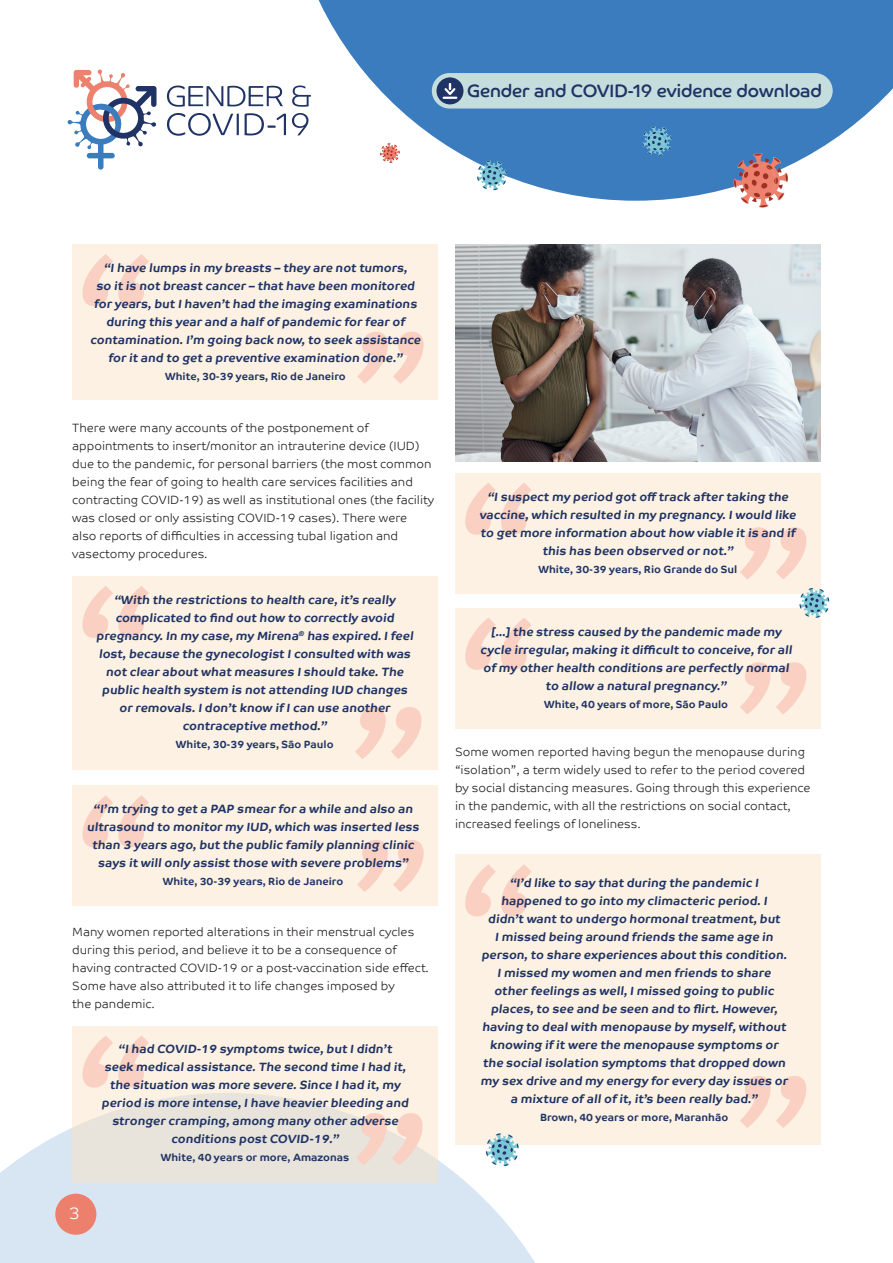
<style>
.page{position:relative;width:893px;height:1263px;background:#fff}
.page>*{position:absolute;margin:0;border:0;box-sizing:border-box;transform-origin:0 0}
.t1{font:18px "Co Headline";color:#1f3365}
.t2{font:300 16.5px "Co Headline";color:#fff}
.t3{font:700 12px/18px "Co Text";color:#1f3365;text-align:center}
.t4{font:300 12px/18px "Co Text";color:#231f20}
.t5{font:700 10.5px "Co Text";color:#1f3365}
</style>
<div class="page">
<svg style="left:285px;top:0;width:608px;height:201px;fill:#3b7cbf"></svg>
<svg style="left:733px;top:153px;width:55px;height:55px"></svg>
<svg style="left:380px;top:143px;width:20px;height:20px"></svg>
<svg style="left:642px;top:126px;width:30px;height:30px"></svg>
<svg style="left:477px;top:160px;width:30px;height:30px"></svg>
<svg style="left:0;top:1128px;width:535px;height:135px;background:#dde8f3"></svg>
<svg style="left:167px;top:86px;width:116px;height:21px"></svg>
<svg style="left:292px;top:86px;width:19px;height:21px"></svg>
<svg style="left:167px;top:113px;width:72px;height:23px"></svg>
<svg style="left:245px;top:113px;width:41px;height:22px"></svg>
<svg style="left:292px;top:113px;width:16px;height:22px"></svg>
<svg style="left:67px;top:69px;width:89px;height:101px"></svg>
<div style="left:432px;top:73px;width:401px;height:36px;background:#c6ddde;border-radius:18px"></div>
<div style="left:436px;top:77px;width:27px;height:27px;background:#1f3365;border-radius:50%"></div>
<svg style="left:442px;top:83px;width:16px;height:16px"></svg>
<div style="left:55px;top:1194px;width:41px;height:41px;background:#ed806c;border-radius:50%"></div>
<img style="left:455px;top:244px;width:366px;height:217px">
<div style="left:72px;top:244px;width:366px;height:156px;background:#fcf1e2"></div>
<svg style="left:82px;top:254px;width:67px;height:52px"></svg>
<svg style="left:357px;top:332px;width:67px;height:52px"></svg>
<div style="left:72px;top:786px;width:366px;height:120px;background:#fcf1e2"></div>
<svg style="left:82px;top:795px;width:67px;height:52px"></svg>
<svg style="left:357px;top:840px;width:67px;height:52px"></svg>
<div style="left:72px;top:1026px;width:366px;height:156px;background:linear-gradient(to bottom,#fff4e4,#e4e1db)"></div>
<svg style="left:82px;top:1035px;width:67px;height:52px;background:#fae0d1"></svg>
<svg style="left:356px;top:1113px;width:67px;height:52px;background:#f3dbcf"></svg>
<div style="left:455px;top:473px;width:366px;height:120px;background:#fcf1e2"></div>
<svg style="left:465px;top:483px;width:66px;height:52px"></svg>
<svg style="left:740px;top:527px;width:66px;height:52px"></svg>
<div style="left:455px;top:608px;width:366px;height:120px;background:#fcf1e2"></div>
<svg style="left:465px;top:618px;width:66px;height:52px"></svg>
<svg style="left:740px;top:662px;width:66px;height:52px"></svg>
<div style="left:455px;top:855px;width:366px;height:290px;background:#fcf1e2"></div>
<svg style="left:465px;top:864px;width:67px;height:52px"></svg>
<svg style="left:740px;top:1076px;width:66px;height:52px"></svg>
<div style="left:72px;top:576px;width:366px;height:194px;background:#fcf1e2"></div>
<svg style="left:82px;top:586px;width:67px;height:52px"></svg>
<svg style="left:355px;top:707px;width:67px;height:52px"></svg>
<svg style="left:799px;top:588px;width:30px;height:30px"></svg>
<svg style="left:486px;top:1133px;width:33px;height:33px"></svg>
<h1 class="t1" style="left:467px;top:81px;width:356px">Gender and COVID-19 evidence download</h1>
<p class="t3" style="left:90px;top:259px;width:335px">“Ihave lumps in my breasts – they are not tumors,<br>so it is not breast cancer – that have been monitored for years,but Ihaven’t had the imaging examinations during this year and a half of pandemic for fear of contamination.I’m going back now,to seek assistance for it and to get a preventive examination done.”</p>
<p class="t5" style="left:165px;top:370px;width:182px">White, 30-39 years, Rio de Janeiro</p>
<p class="t4" style="left:72px;top:419px;width:363px">There were many accounts of the postponement of appointments to insert/monitor an intrauterine device (IUD) due to the pandemic, for personal barriers (the most common being the fear of going to health care services facilities and contracting COVID-19) as well as institutional ones (the facility was closed or only assisting COVID-19 cases). There were also reports of difficulties in accessing tubal ligation and vasectomy procedures.</p>
<p class="t3" style="left:96px;top:590px;width:321px">“With the restrictions to health care,it’s really complicated to find out how to correctly avoid pregnancy.In my case,my Mirena<sup>®</sup> has expired.Ifeel lost,because the gynecologist Iconsulted with was not clear about what measures Ishould take.The public health system is not attending IUD changes or removals.Idon’t know if Ican use another contraceptive method.”</p>
<p class="t5" style="left:176px;top:738px;width:159px">White, 30-39 years, São Paulo</p>
<p class="t3" style="left:87px;top:800px;width:336px">“I’m trying to get a PAP smear for a while and also an ultrasound to monitor my IUD,which was inserted less than 3 years ago,but the public family planning clinic says it willonly assist those with severe problems”</p>
<p class="t5" style="left:163px;top:875px;width:182px">White, 30-39 years, Rio de Janeiro</p>
<p class="t4" style="left:72px;top:923px;width:358px">Many women reported alterations in their menstrual cycles during this period, and believe it to be a consequence of having contracted COVID-19 or a post-vaccination side effect.<br>Some have also attributed it to life changes imposed by<br>the pandemic.</p>
<h2 class="t2" style="left:70px;top:1203px;width:11px">3</h2>
<p class="t3" style="left:102px;top:1040px;width:311px">“Ihad COVID-19 symptoms twice,but Ididn’t seek medicalassistance.The second time Ihad it, the situation was more severe.Since Ihad it,my period is more intense,Ihave heavier bleeding and stronger cramping,among many other adverse conditions post COVID-19.”</p>
<p class="t5" style="left:161px;top:1151px;width:190px">White, 40 years or more, Amazonas</p>
<p class="t3" style="left:479px;top:487px;width:321px">“Isuspect my period got off track after taking the vaccine,which resulted in my pregnancy.Iwould like to get more information about how viable it is and if this has been observed or not.”</p>
<p class="t5" style="left:538px;top:563px;width:200px">White, 30-39 years, Rio Grande do Sul</p>
<p class="t3" style="left:480px;top:622px;width:316px">[...]the stress caused by the pandemic made my cycle irregular,making it difficult to conceive,for all of my other health conditions are perfectly normal to allow a naturalpregnancy.”</p>
<p class="t5" style="left:544px;top:698px;width:185px">White, 40 years of more, São Paulo</p>
<p class="t4" style="left:455px;top:743px;width:357px">Some women reported having begun the menopause during “isolation”, a term widely used to refer to the period covered by social distancing measures. Going through this experience in the pandemic, with all the restrictions on social contact, increased feelings of loneliness.</p>
<p class="t3" style="left:481px;top:874px;width:311px">“I’d like to say that during the pandemic I happened to go into my climacteric period.I didn’t want to undergo hormonaltreatment,but Imissed being around friends the same age in person,to share experiences about this condition.<br>Imissed my women and men friends to share other feelings as well,Imissed going to public places,to see and be seen and to flirt.However, having to dealwith menopause by myself,without knowing if it were the menopause symptoms or the socialisolation symptoms that dropped down my sex drive and my energy for every day issues or a mixture of allof it,it’s been really bad.”</p>
<p class="t5" style="left:540px;top:1111px;width:190px">Brown, 40 years or more, Maranhão</p>
</div>
